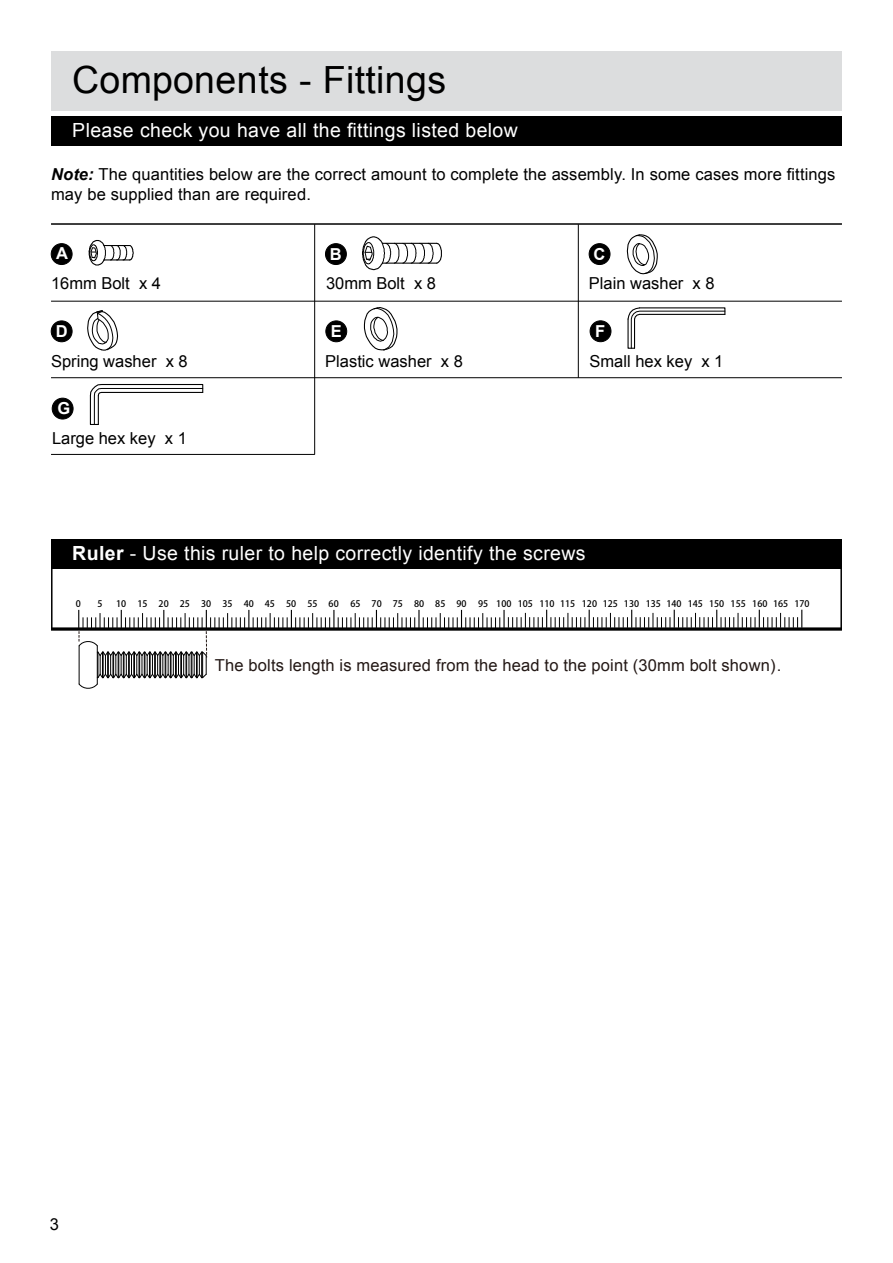
<style>
.page{position:relative;width:893px;height:1263px;background:#fff}
.page>*{position:absolute;margin:0;border:0;box-sizing:border-box;transform-origin:0 0}
.t1{font:37.5px "Arial";letter-spacing:.01em;color:#000}
.t2{font:19.5px "Arial";letter-spacing:.02em;color:#fff}
.t3{font:16.5px/20.4px "Arial";letter-spacing:.005em;color:#000}
.t4{font:16.5px "Arial";letter-spacing:.01em;color:#231815}
.t5{font:700 16.5px "Arial";color:#fff}
.t6{font:9px "Helvetica";color:#000}
.s1{font-weight:700;font-style:italic}
.s2{font-weight:700}
</style>
<div class="page">
<svg style="left:88px;top:240px;width:46px;height:26px"></svg>
<svg style="left:362px;top:236px;width:80px;height:35px"></svg>
<div style="left:51px;top:116px;width:791px;height:30px;background:#000"></div>
<hr style="left:51px;top:301px;width:791px;height:1px;background:#000">
<hr style="left:51px;top:377px;width:791px;height:1px;background:#000">
<hr style="left:314px;top:224px;width:1px;height:230px;background:#000">
<hr style="left:578px;top:224px;width:1px;height:154px;background:#000">
<div style="left:51px;top:539px;width:791px;height:30px;background:#000"></div>
<div style="left:51px;top:244px;width:21px;height:20px;background:#000;border-radius:50%"></div>
<div style="left:51px;top:243px;width:21px;height:22px;border:1px solid #000;border-radius:50%"></div>
<div style="left:326px;top:321px;width:21px;height:21px;background:#000;border-radius:50%"></div>
<div style="left:326px;top:321px;width:21px;height:21px;border:1px solid #000;border-radius:50%"></div>
<div style="left:325px;top:244px;width:21px;height:20px;background:#000;border-radius:50%"></div>
<div style="left:325px;top:243px;width:22px;height:22px;border:1px solid #000;border-radius:50%"></div>
<div style="left:589px;top:244px;width:21px;height:20px;background:#000;border-radius:50%"></div>
<div style="left:589px;top:243px;width:21px;height:22px;border:1px solid #000;border-radius:50%"></div>
<hr style="left:51px;top:223px;width:791px;height:2px;background:#000">
<hr style="left:51px;top:627px;width:791px;height:3px;background:#000">
<div style="left:51px;top:321px;width:21px;height:21px;background:#000;border-radius:50%"></div>
<div style="left:51px;top:321px;width:21px;height:21px;border:1px solid #000;border-radius:50%"></div>
<div style="left:51px;top:51px;width:791px;height:60px;background:#dcddde"></div>
<svg style="left:87px;top:310px;width:31px;height:41px"></svg>
<svg style="left:626px;top:234px;width:32px;height:41px"></svg>
<hr style="left:51px;top:454px;width:264px;height:1px;background:#000">
<div style="left:52px;top:398px;width:21px;height:21px;background:#000;border-radius:50%"></div>
<div style="left:52px;top:398px;width:21px;height:21px;border:1px solid #000;border-radius:50%"></div>
<svg style="left:89px;top:384px;width:115px;height:41px"></svg>
<div style="left:590px;top:321px;width:21px;height:21px;background:#000;border-radius:50%"></div>
<div style="left:590px;top:321px;width:21px;height:21px;border:1px solid #000;border-radius:50%"></div>
<svg style="left:627px;top:307px;width:99px;height:42px"></svg>
<svg style="left:363px;top:307px;width:35px;height:44px"></svg>
<svg style="left:78px;top:610px;width:724px;height:79px"></svg>
<h1 class="t1" style="left:72px;top:55px;width:375px">Components - Fittings</h1>
<p class="t2" style="left:72px;top:117px;width:447px">Please check you have all the fittings listed below</p>
<p class="t3" style="left:51px;top:164px;width:786px"><span class="s1">Note:</span> The quantities below are the correct amount to complete the assembly. In some cases more fittings may be supplied than are required.</p>
<p class="t5" style="left:56px;top:243px;width:13px">A</p>
<p class="t5" style="left:330px;top:243px;width:13px">B</p>
<p class="t5" style="left:594px;top:243px;width:13px">C</p>
<p class="t3" style="left:51px;top:274px;width:112px">16mm Bolt x 4</p>
<p class="t3" style="left:326px;top:274px;width:112px">30mm Bolt x 8</p>
<p class="t3" style="left:589px;top:274px;width:127px">Plain washer x 8</p>
<p class="t5" style="left:56px;top:321px;width:13px">D</p>
<p class="t5" style="left:331px;top:321px;width:13px">E</p>
<p class="t3" style="left:51px;top:351px;width:138px">Spring washer x 8</p>
<p class="t3" style="left:325px;top:351px;width:139px">Plastic washer x 8</p>
<p class="t5" style="left:58px;top:398px;width:14px">G</p>
<p class="t3" style="left:52px;top:428px;width:136px">Large hex key x 1</p>
<p class="t5" style="left:595px;top:320px;width:12px">F</p>
<p class="t3" style="left:590px;top:351px;width:135px">Small hex key x 1</p>
<p class="t2" style="left:72px;top:540px;width:515px"><span class="s2">Ruler</span> - Use this ruler to help correctly identify the screws</p>
<p class="t6" style="left:76px;top:599px;width:7px">0</p>
<p class="t6" style="left:98px;top:599px;width:7px">5</p>
<p class="t6" style="left:116px;top:599px;width:224px">10 15 20 25 30 35 40 45 50 55 60</p>
<p class="t6" style="left:350px;top:599px;width:118px">65 70 75 80 85 90</p>
<p class="t6" style="left:478px;top:598px;width:333px">95 100 105 110 115 120 125 130 135 140 145 150 155 160 165 170</p>
<p class="t4" style="left:215px;top:654px;width:568px">The bolts length is measured from the head to the point (30mm bolt shown).</p>
<p class="t3" style="left:50px;top:1215px;width:11px">3</p>
</div>
